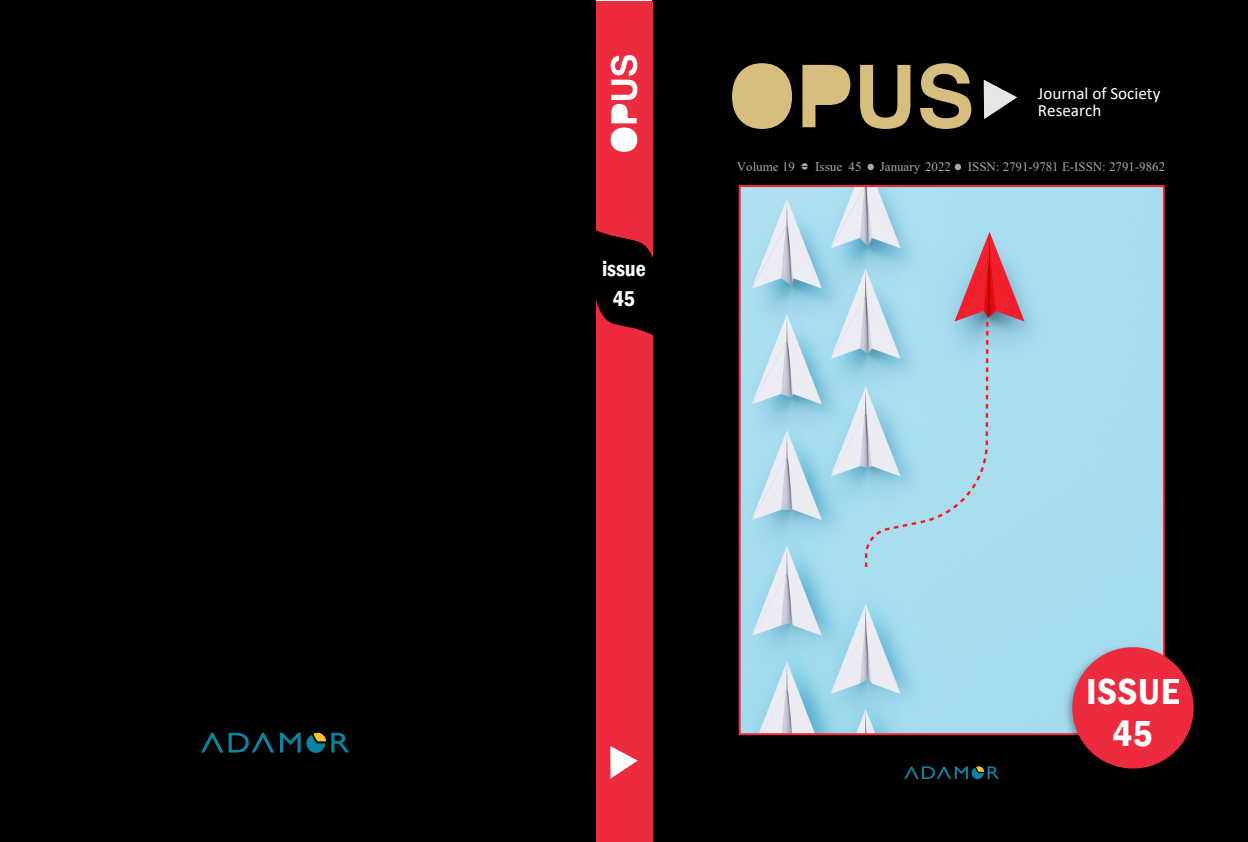
<style>
.page{position:relative;width:1248px;height:842px;background:#fff}
.page>*{position:absolute;margin:0;border:0;box-sizing:border-box;transform-origin:0 0}
.t1{font:600 condensed 37.2px/41.6px "Franklin Gothic";letter-spacing:.01em;color:#fff;text-align:center;scale:1.05 1}
.t2{font:600 condensed 22px/29.7px "Franklin Gothic";color:#fff;text-align:center}
.t3{font:17.1px/16.5px "Calibri";color:#fff}
.t4{font:13.3px "Times New Roman";color:#a8a9ad}
.t5{font:12.9px "Times New Roman";color:#a8a9ad}
.s1{font-size:12.9px}
</style>
<div class="page">
<div style="left:652px;top:0;width:595px;height:842px;background:#000"></div>
<div style="left:0;top:0;width:595px;height:842px;background:#000"></div>
<svg style="left:280px;top:733px;width:20px;height:19px"></svg>
<svg style="left:201px;top:733px;width:73px;height:19px"></svg>
<svg style="left:306px;top:733px;width:43px;height:20px"></svg>
<div style="left:595px;top:1px;width:57px;height:840px;background:#ed2b3f"></div>
<svg style="left:610px;top:55px;width:27px;height:97px"></svg>
<div style="left:615px;top:108px;width:9px;height:10px;background:#fff;border-radius:50%"></div>
<div style="left:616px;top:135px;width:15px;height:10px;background:#fff;border-radius:50%"></div>
<svg style="left:610px;top:746px;width:27px;height:33px"></svg>
<svg style="left:595px;top:230px;width:58px;height:106px"></svg>
<svg style="left:904px;top:766px;width:94px;height:13px"></svg>
<svg style="left:920px;top:63px;width:51px;height:66px"></svg>
<svg style="left:860px;top:65px;width:50px;height:64px"></svg>
<svg style="left:802px;top:65px;width:48px;height:62px"></svg>
<svg style="left:732px;top:63px;width:60px;height:66px"></svg>
<div style="left:814px;top:74px;width:25px;height:23px;background:#d8be7e;border-radius:50%"></div>
<div style="left:749px;top:78px;width:25px;height:36px;background:#d8be7e;border-radius:50%"></div>
<svg style="left:983px;top:80px;width:34px;height:39px"></svg>
<img style="left:741px;top:188px;width:420px;height:544px">
<div style="left:738px;top:185px;width:426px;height:550px;border:2px solid #ed2b3f"></div>
<img style="left:1060px;top:641px;width:134px;height:128px">
<div style="left:1072px;top:647px;width:121px;height:121px;background:#ed2b3f;border-radius:50%"></div>
<svg style="left:801px;top:163px;width:6px;height:7px"></svg>
<svg style="left:867px;top:164px;width:6px;height:6px"></svg>
<svg style="left:954px;top:164px;width:7px;height:6px"></svg>
<h2 class="t2" style="left:602px;top:254px;width:45px">issue<br>45</h2>
<h3 class="t3" style="left:1037px;top:85px;width:124px">Journal of Society<br>Research</h3>
<p class="t5" style="left:736px;top:157px;width:60px">Volume 19</p>
<p class="t4" style="left:815px;top:157px;width:48px">Issue <span class="s1">45</span></p>
<p class="t5" style="left:879px;top:157px;width:72px">January 2022</p>
<p class="t5" style="left:967px;top:157px;width:199px">ISSN: 2791-9781 E-ISSN: 2791-9862</p>
<h1 class="t1" style="left:1085px;top:670px;width:90px">ISSUE<br>45</h1>
</div>
